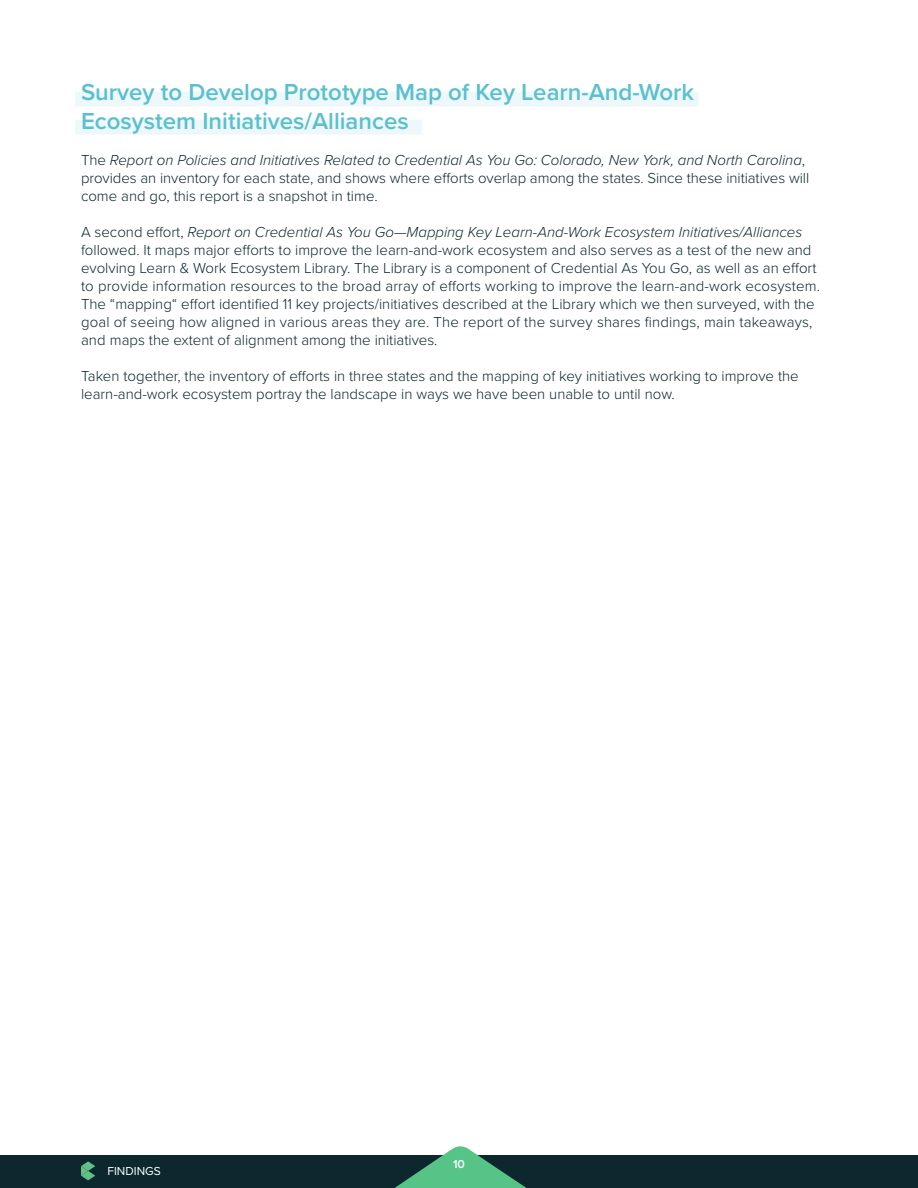
<style>
.page{position:relative;width:918px;height:1188px;background:#fff}
.page>*{position:absolute;margin:0;border:0;box-sizing:border-box;transform-origin:0 0}
.t1{font:600 24px/28.8px "Proxima Nova";color:#5ac0ce}
.t2{font:300 15px/18px "Proxima Nova";color:#0c272d}
.t3{font:12px "Proxima Nova";color:#fff}
.t4{font:600 12px "Proxima Nova";color:#fff}
.s1{font-style:italic}
</style>
<div class="page">
<div style="left:0;top:1155px;width:918px;height:32px;background:#0c272d"></div>
<svg style="left:81px;top:1161px;width:14px;height:19px"></svg>
<svg style="left:345px;top:1146px;width:229px;height:42px"></svg>
<div style="left:75px;top:92px;width:624px;height:14px;background:#eef8fa"></div>
<div style="left:75px;top:120px;width:347px;height:15px;background:#eef8fa"></div>
<p class="t1" style="left:81px;top:77px;width:615px">Survey to Develop Prototype Map of Key Learn-And-Work<br>Ecosystem Initiatives/Alliances</p>
<p class="t2" style="left:81px;top:150px;width:730px">The <span class="s1">Report on Policies and Initiatives Related to Credential As You Go: Colorado, New York, and North Carolina</span>, provides an inventory for each state, and shows where efforts overlap among the states. Since these initiatives will come and go, this report is a snapshot in time.</p>
<p class="t2" style="left:81px;top:222px;width:741px">A second effort, <span class="s1">Report on Credential As You Go—Mapping Key Learn-And-Work Ecosystem Initiatives/Alliances </span>followed. It maps major efforts to improve the learn-and-work ecosystem and also serves as a test of the new and evolving Learn &amp; Work Ecosystem Library. The Library is a component of Credential As You Go, as well as an effort to provide information resources to the broad array of efforts working to improve the learn-and-work ecosystem.<br>The “mapping“ effort identified 11 key projects/initiatives described at the Library which we then surveyed, with the goal of seeing how aligned in various areas they are. The report of the survey shares findings, main takeaways, and maps the extent of alignment among the initiatives.</p>
<p class="t2" style="left:81px;top:366px;width:719px">Taken together, the inventory of efforts in three states and the mapping of key initiatives working to improve the learn-and-work ecosystem portray the landscape in ways we have been unable to until now.</p>
<p class="t3" style="left:108px;top:1162px;width:55px">FINDINGS</p>
<p class="t4" style="left:453px;top:1155px;width:13px">10</p>
</div>
